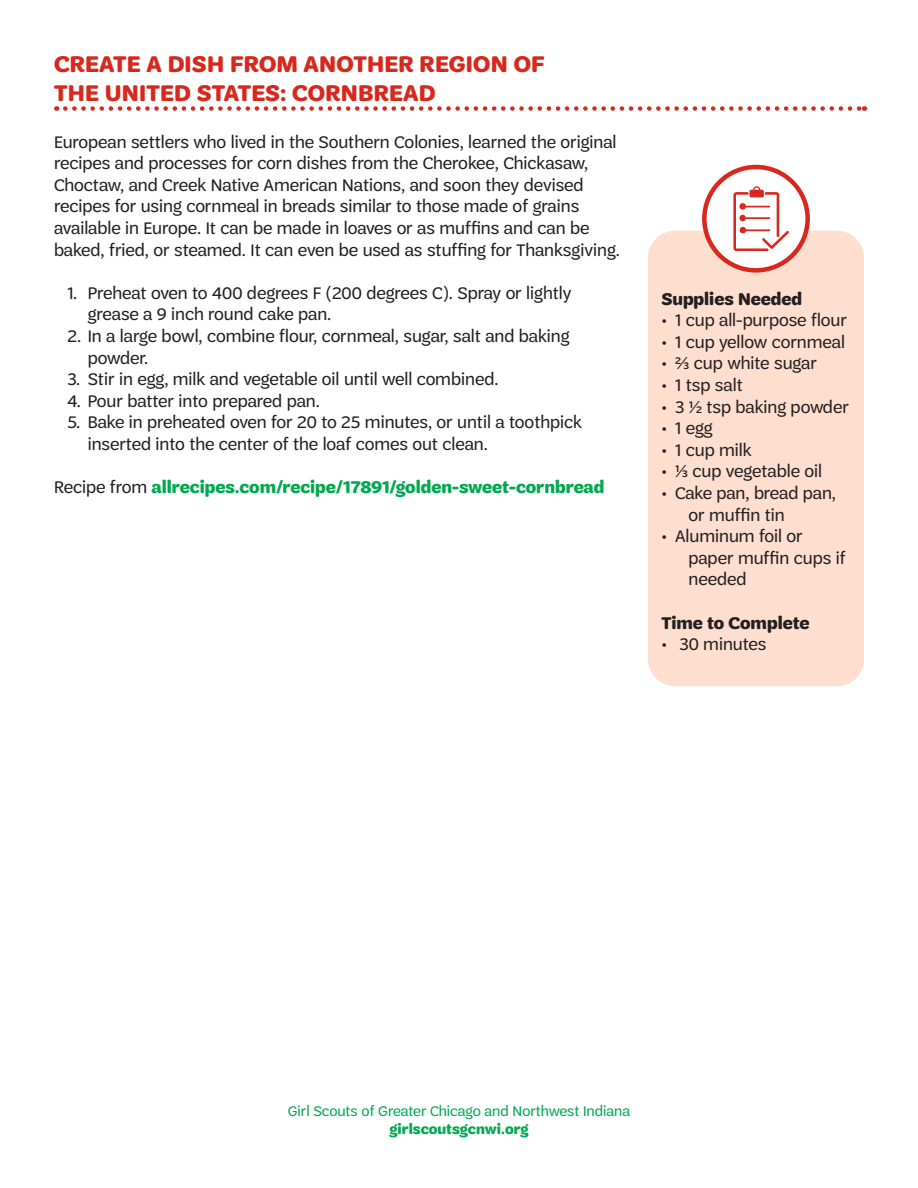
<style>
.page{position:relative;width:918px;height:1188px;background:#fff}
.page>*{position:absolute;margin:0;border:0;box-sizing:border-box;transform-origin:0 0}
.t1{font:700 24px "Trefoil Sans";letter-spacing:.01em;color:#d8281e}
.t2{font:18px/21.6px "Trefoil Sans";color:#231f20}
.Body{font:700 18px "Trefoil Sans";color:#00a94e}
.t3{font:700 18px "Trefoil Sans";color:#231f20}
.t4{font:15px "Trefoil Sans";color:#00a94e}
.t5{font:700 15px "Trefoil Sans";color:#00a94e}
.s1{font-weight:400;color:#231f20}
</style>
<div class="page">
<svg style="left:65px;top:106px;width:800px;height:5px"></svg>
<div style="left:648px;top:231px;width:216px;height:455px;background:#fddecf;border-radius:27px"></div>
<div style="left:704px;top:167px;width:104px;height:103px;background:#fff;border-radius:50%"></div>
<div style="left:702px;top:165px;width:108px;height:108px;border:4px solid #d8281e;border-radius:50%"></div>
<svg style="left:733px;top:186px;width:56px;height:65px"></svg>
<p class="t1" style="left:54px;top:51px;width:492px">CREATE A DISH FROM ANOTHER REGION OF</p>
<p class="t1" style="left:54px;top:79px;width:383px">THE UNITED STATES: CORNBREAD</p>
<p class="t2" style="left:54px;top:131px;width:567px">European settlers who lived in the Southern Colonies, learned the original recipes and processes for corn dishes from the Cherokee, Chickasaw, Choctaw, and Creek Native American Nations, and soon they devised recipes for using cornmeal in breads similar to those made of grains available in Europe. It can be made in loaves or as muffins and can be baked, fried, or steamed. It can even be used as stuffing for Thanksgiving.</p>
<p class="t2" style="left:88px;top:282px;width:485px;text-indent:-20px">1. Preheat oven to 400 degrees F (200 degrees C). Spray or lightly grease a 9 inch round cake pan.</p>
<p class="t2" style="left:88px;top:325px;width:483px;text-indent:-20px">2. In a large bowl, combine flour, cornmeal, sugar, salt and baking powder.</p>
<p class="t2" style="left:68px;top:368px;width:433px">3. Stir in egg, milk and vegetable oil until well combined.</p>
<p class="t2" style="left:68px;top:390px;width:254px">4. Pour batter into prepared pan.</p>
<p class="t2" style="left:88px;top:412px;width:496px;text-indent:-20px">5. Bake in preheated oven for 20 to 25 minutes, or until a toothpick inserted into the center of the loaf comes out clean.</p>
<p class="Body" style="left:54px;top:477px;width:552px"><span class="s1">Recipe from</span> allrecipes.com/recipe/17891/golden-sweet-cornbread</p>
<p class="t3" style="left:662px;top:288px;width:142px">Supplies Needed</p>
<p class="t2" style="left:662px;top:309px;width:187px">• 1 cup all-purpose flour</p>
<p class="t2" style="left:662px;top:331px;width:185px">• 1 cup yellow cornmeal</p>
<p class="t2" style="left:662px;top:353px;width:157px">• 2/3 cup white sugar</p>
<p class="t2" style="left:662px;top:374px;width:83px">• 1 tsp salt</p>
<p class="t2" style="left:662px;top:396px;width:189px">• 3 1/2 tsp baking powder</p>
<p class="t2" style="left:662px;top:417px;width:53px">• 1 egg</p>
<p class="t2" style="left:662px;top:439px;width:92px">• 1 cup milk</p>
<p class="t2" style="left:662px;top:461px;width:162px">• 1/3 cup vegetable oil</p>
<p class="t2" style="left:688px;top:482px;width:149px;text-indent:-27px">• Cake pan, bread pan, or muffin tin</p>
<p class="t2" style="left:688px;top:525px;width:159px;text-indent:-27px">• Aluminum foil or paper muffin cups if needed</p>
<p class="t3" style="left:662px;top:612px;width:149px">Time to Complete</p>
<p class="t2" style="left:662px;top:633px;width:106px">• 30 minutes</p>
<p class="t4" style="left:288px;top:1103px;width:344px">Girl Scouts of Greater Chicago and Northwest Indiana</p>
<p class="t5" style="left:390px;top:1121px;width:140px">girlscoutsgcnwi.org</p>
</div>
